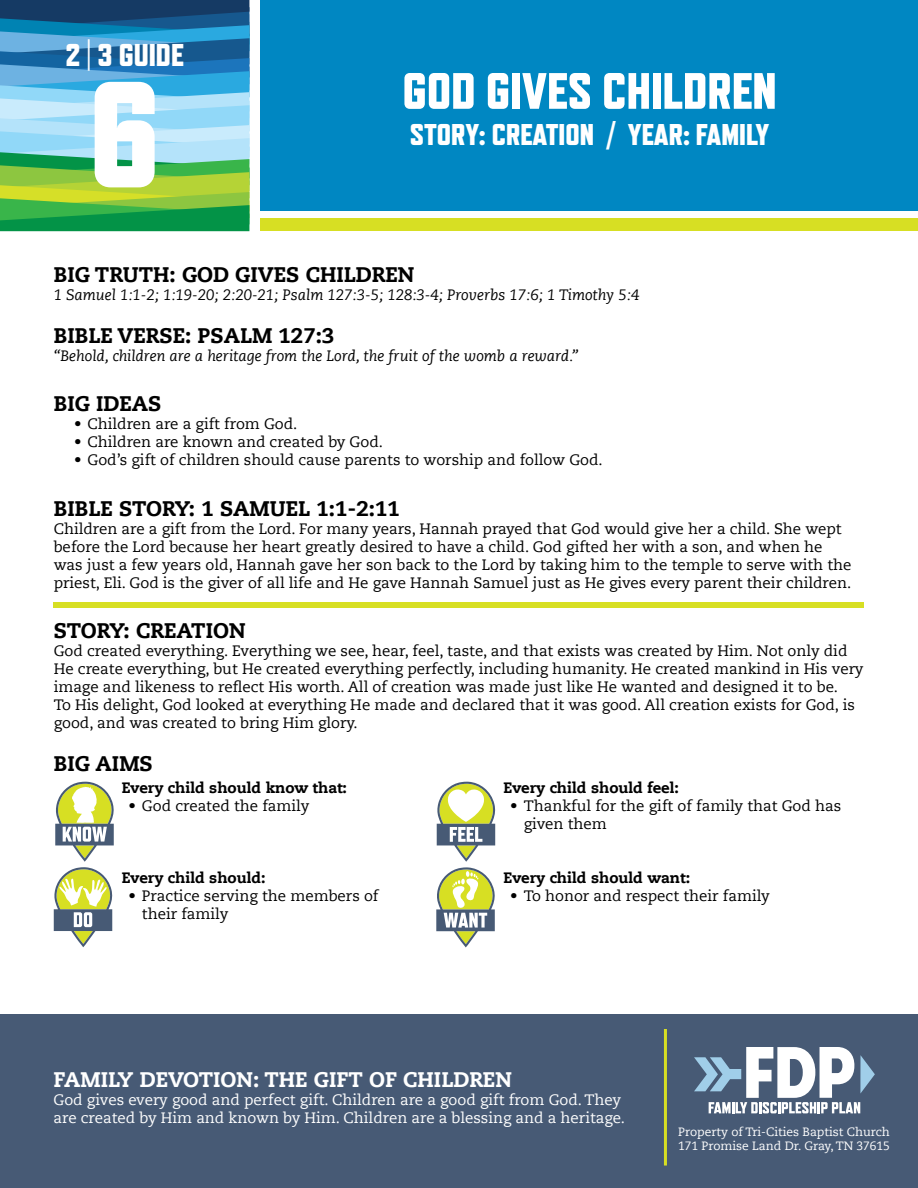
<style>
.page{position:relative;width:918px;height:1188px;background:#fff}
.page>*{position:absolute;margin:0;border:0;box-sizing:border-box;transform-origin:0 0}
.t1{font:800 150px "Refrigerator Deluxe";color:#fff}
.t2{font:800 51px "Refrigerator Deluxe";color:#fff}
.t3{font:800 31.5px "Refrigerator Deluxe";color:#fff}
.t4{font:800 30px "Refrigerator Deluxe";color:#fff}
.t5{font:800 21px "Caecilia LT Std";color:#000}
.t6{font:800 21px "Caecilia LT Std";color:#fff}
.t7{font:15px/18px "Caecilia LT Std";color:#000}
.t8{font:italic 15px "Caecilia LT Std";color:#000}
.t9{font:15px/18px "Caecilia LT Std";color:#fff}
.t10{font:800 15px "Caecilia LT Std";color:#000}
.t11{font:12px/14.4px "Caecilia LT Std";color:#fff}
</style>
<div class="page">
<div style="left:261px;top:0;width:657px;height:211px;background:#0087c2"></div>
<div style="left:261px;top:219px;width:657px;height:12px;background:#d7df23"></div>
<div style="left:54px;top:602px;width:810px;height:5px;background:#d7df23"></div>
<div style="left:0;top:1014px;width:918px;height:174px;background:#475a75"></div>
<svg style="left:694px;top:1047px;width:181px;height:66px"></svg>
<hr style="left:664px;top:1029px;width:3px;height:137px;background:#d7df23">
<svg style="left:54px;top:782px;width:60px;height:165px"></svg>
<svg style="left:436px;top:782px;width:60px;height:165px"></svg>
<svg style="left:0;top:0;width:249px;height:231px;background:#5da9a1"></svg>
<h3 class="t3" style="left:66px;top:36px;width:120px">2 | 3 GUIDE</h3>
<h1 class="t1" style="left:89px;top:46px;width:73px">6</h1>
<h2 class="t2" style="left:402px;top:61px;width:376px">GOD GIVES CHILDREN</h2>
<h3 class="t4" style="left:410px;top:116px;width:361px">STORY: CREATION / YEAR: FAMILY</h3>
<h3 class="t5" style="left:54px;top:261px;width:362px">BIG TRUTH: GOD GIVES CHILDREN</h3>
<p class="t8" style="left:54px;top:286px;width:587px">1 Samuel 1:1-2; 1:19-20; 2:20-21; Psalm 127:3-5; 128:3-4; Proverbs 17:6; 1 Timothy 5:4</p>
<h3 class="t5" style="left:54px;top:323px;width:282px">BIBLE VERSE: PSALM 127:3</h3>
<p class="t8" style="left:54px;top:347px;width:526px">“Behold, children are a heritage from the Lord, the fruit of the womb a reward.”</p>
<h3 class="t5" style="left:54px;top:391px;width:109px">BIG IDEAS</h3>
<p class="t7" style="left:74px;top:415px;width:225px">• Children are a gift from God.</p>
<p class="t7" style="left:74px;top:433px;width:310px">• Children are known and created by God.</p>
<p class="t7" style="left:74px;top:451px;width:530px">• God’s gift of children should cause parents to worship and follow God.</p>
<h3 class="t5" style="left:54px;top:495px;width:348px">BIBLE STORY: 1 SAMUEL 1:1-2:11</h3>
<p class="t7" style="left:54px;top:520px;width:799px">Children are a gift from the Lord. For many years, Hannah prayed that God would give her a child. She wept before the Lord because her heart greatly desired to have a child. God gifted her with a son, and when he was just a few years old, Hannah gave her son back to the Lord by taking him to the temple to serve with the priest, Eli. God is the giver of all life and He gave Hannah Samuel just as He gives every parent their children.</p>
<h3 class="t5" style="left:54px;top:618px;width:193px">STORY: CREATION</h3>
<p class="t7" style="left:54px;top:642px;width:811px">God created everything. Everything we see, hear, feel, taste, and that exists was created by Him. Not only did He create everything, but He created everything perfectly, including humanity. He created mankind in His very image and likeness to reflect His worth. All of creation was made just like He wanted and designed it to be.<br>To His delight, God looked at everything He made and declared that it was good. All creation exists for God, is good, and was created to bring Him glory.</p>
<h3 class="t5" style="left:54px;top:751px;width:101px">BIG AIMS</h3>
<p class="t10" style="left:122px;top:779px;width:227px">Every child should know that:</p>
<p class="t7" style="left:128px;top:797px;width:182px">• God created the family</p>
<p class="t10" style="left:122px;top:868px;width:145px">Every child should:</p>
<p class="t7" style="left:142px;top:887px;width:238px;text-indent:-14px">• Practice serving the members of their family</p>
<p class="t10" style="left:503px;top:779px;width:177px">Every child should feel:</p>
<p class="t7" style="left:524px;top:797px;width:319px;text-indent:-14px">• Thankful for the gift of family that God has given them</p>
<p class="t10" style="left:503px;top:868px;width:188px">Every child should want:</p>
<p class="t7" style="left:510px;top:887px;width:261px">• To honor and respect their family</p>
<h3 class="t6" style="left:54px;top:1067px;width:460px">FAMILY DEVOTION: THE GIFT OF CHILDREN</h3>
<p class="t9" style="left:54px;top:1092px;width:573px">God gives every good and perfect gift. Children are a good gift from God. They are created by Him and known by Him. Children are a blessing and a heritage.</p>
<p class="t11" style="left:678px;top:1125px;width:213px">Property of Tri-Cities Baptist Church<br>171 Promise Land Dr. Gray, TN 37615</p>
</div>
